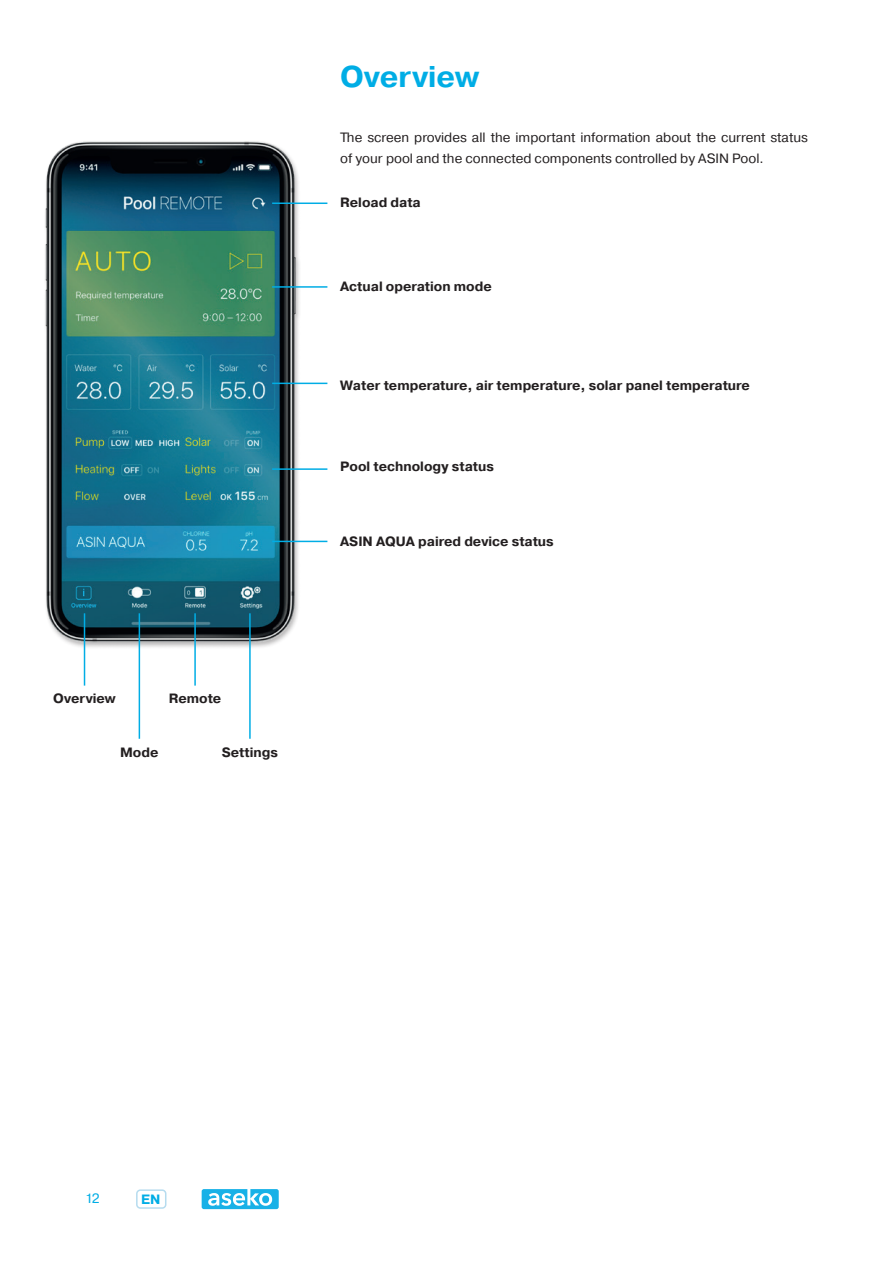
<style>
.page{position:relative;width:893px;height:1263px;background:#fff}
.page>*{position:absolute;margin:0;border:0;box-sizing:border-box;transform-origin:0 0}
.t1{font:700 30px "Pragmatica";color:#00ade5}
.t2{font:700 13.5px "Pragmatica";color:#231f20}
.t3{font:13.5px/21px "Pragmatica";color:#231f20}
.t4{font:13.5px "Pragmatica";color:#00ade5}
.t5{font:700 13.5px "Pragmatica";color:#00ade5}
</style>
<div class="page">
<div style="left:136px;top:1189px;width:30px;height:20px;border:2px solid #b6dcef;border-radius:4px"></div>
<svg style="left:202px;top:1189px;width:77px;height:20px"></svg>
<img style="left:45px;top:141px;width:264px;height:529px">
<hr style="left:272px;top:286px;width:55px;height:2px;background:#00ade5">
<hr style="left:272px;top:202px;width:55px;height:2px;background:#00ade5">
<hr style="left:272px;top:383px;width:55px;height:1px;background:#00ade5">
<hr style="left:272px;top:468px;width:55px;height:2px;background:#00ade5">
<hr style="left:272px;top:541px;width:55px;height:1px;background:#00ade5">
<hr style="left:84px;top:613px;width:1px;height:73px;background:#00ade5">
<hr style="left:194px;top:613px;width:2px;height:73px;background:#00ade5">
<hr style="left:139px;top:613px;width:1px;height:126px;background:#00ade5">
<hr style="left:249px;top:613px;width:2px;height:126px;background:#00ade5">
<p class="t2" style="left:53px;top:690px;width:64px">Overview</p>
<p class="t2" style="left:169px;top:690px;width:54px">Remote</p>
<p class="t2" style="left:120px;top:743px;width:40px">Mode</p>
<p class="t2" style="left:222px;top:743px;width:58px">Settings</p>
<h1 class="t1" style="left:340px;top:58px;width:140px">Overview</h1>
<p class="t3" style="left:340px;top:127px;width:469px">The screen provides all the important information about the current status of your pool and the connected components controlled by ASIN Pool.</p>
<p class="t2" style="left:340px;top:194px;width:82px">Reload data</p>
<p class="t2" style="left:340px;top:278px;width:153px">Actual operation mode</p>
<p class="t2" style="left:340px;top:377px;width:411px">Water temperature, air temperature, solar panel temperature</p>
<p class="t2" style="left:340px;top:458px;width:155px">Pool technology status</p>
<p class="t2" style="left:340px;top:532px;width:215px">ASIN AQUA paired device status</p>
<p class="t4" style="left:85px;top:1190px;width:16px">12</p>
<p class="t5" style="left:141px;top:1190px;width:21px">EN</p>
</div>
